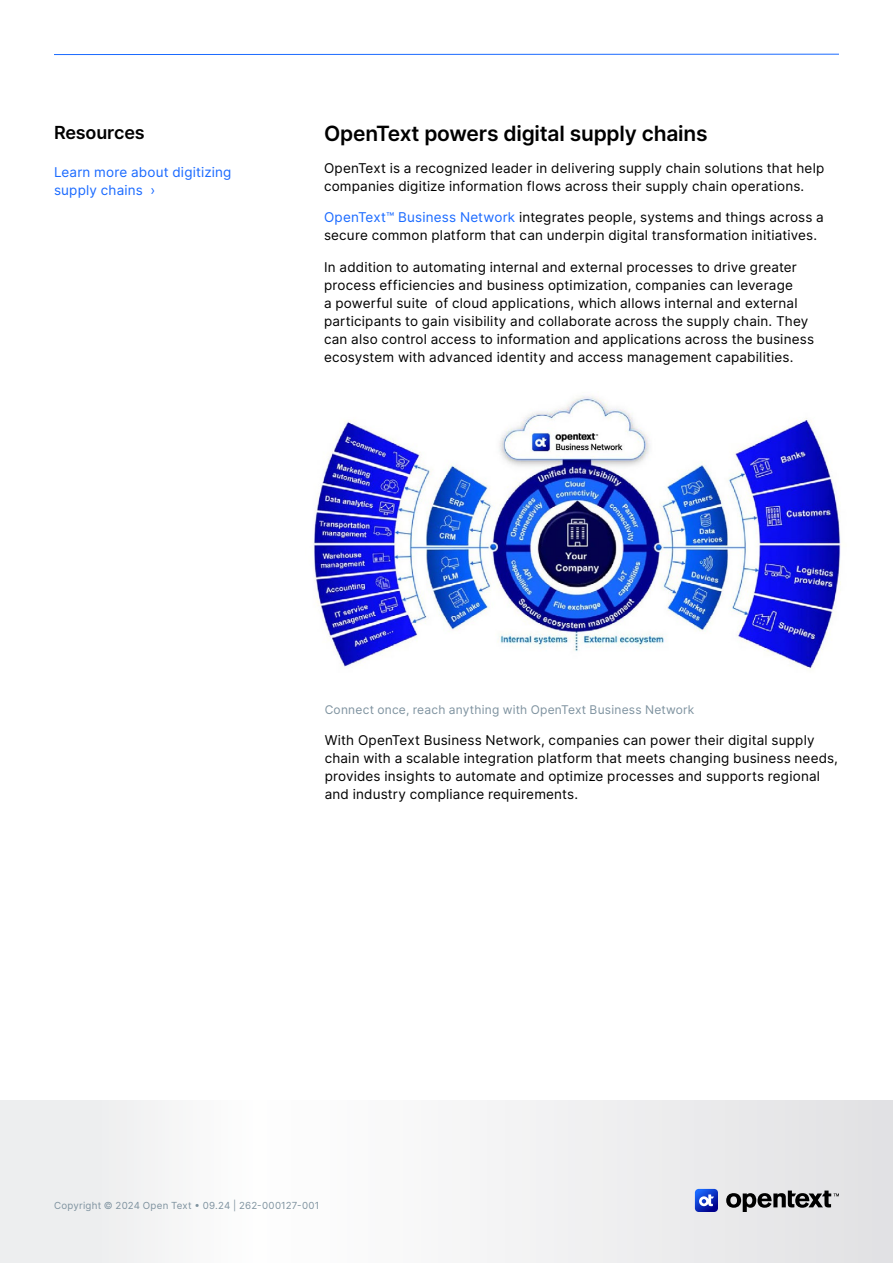
<style>
.page{position:relative;width:893px;height:1263px;background:#fff}
.page>*{position:absolute;margin:0;border:0;box-sizing:border-box;transform-origin:0 0}
.H2_Heading{font:600 21px "Inter";letter-spacing:-.01em;color:#000}
.H3_Heading{font:600 18px "Inter";letter-spacing:-.01em;color:#000}
.Body{font:13.5px/18px "Inter";letter-spacing:.015em;color:#000}
.Sidebar_CTA{font:13.5px/18px "Inter";letter-spacing:.01em;color:#1a6aff}
.Body-2{font:12px "Inter";letter-spacing:.02em;color:#7e929f}
.t1{font:9.75px "Inter";letter-spacing:.02em;color:#7e929f}
.s1{color:#1a6aff}
</style>
<div class="page">
<svg style="left:0;top:1101px;width:893px;height:162px"></svg>
<svg style="left:726px;top:1190px;width:113px;height:22px;background:#8c8c8d"></svg>
<svg style="left:695px;top:1189px;width:23px;height:23px"></svg>
<hr style="left:54px;top:54px;width:785px;height:1px;background:#1a6aff">
<img style="left:313px;top:396px;width:528px;height:273px">
<h3 class="H3_Heading" style="left:54px;top:119px;width:92px">Resources</h3>
<p class="Sidebar_CTA" style="left:54px;top:163px;width:179px">Learn more about digitizing supply chains ›</p>
<h2 class="H2_Heading" style="left:324px;top:118px;width:385px">OpenText powers digital supply chains</h2>
<p class="Body" style="left:324px;top:159px;width:502px">OpenText is a recognized leader in delivering supply chain solutions that help companies digitize information flows across their supply chain operations.</p>
<p class="Body" style="left:324px;top:208px;width:501px"><span class="s1">OpenText™ Business Network</span> integrates people, systems and things across a secure common platform that can underpin digital transformation initiatives.</p>
<p class="Body" style="left:324px;top:258px;width:492px">In addition to automating internal and external processes to drive greater process efficiencies and business optimization, companies can leverage<br>a powerful suite of cloud applications, which allows internal and external participants to gain visibility and collaborate across the supply chain. They can also control access to information and applications across the business ecosystem with advanced identity and access management capabilities.</p>
<p class="Body-2" style="left:325px;top:700px;width:371px">Connect once, reach anything with OpenText Business Network</p>
<p class="Body" style="left:325px;top:731px;width:515px">With OpenText Business Network, companies can power their digital supply chain with a scalable integration platform that meets changing business needs, provides insights to automate and optimize processes and supports regional and industry compliance requirements.</p>
<p class="t1" style="left:54px;top:1198px;width:267px">Copyright © 2024 Open Text • 09.24 | 262-000127-001</p>
</div>
